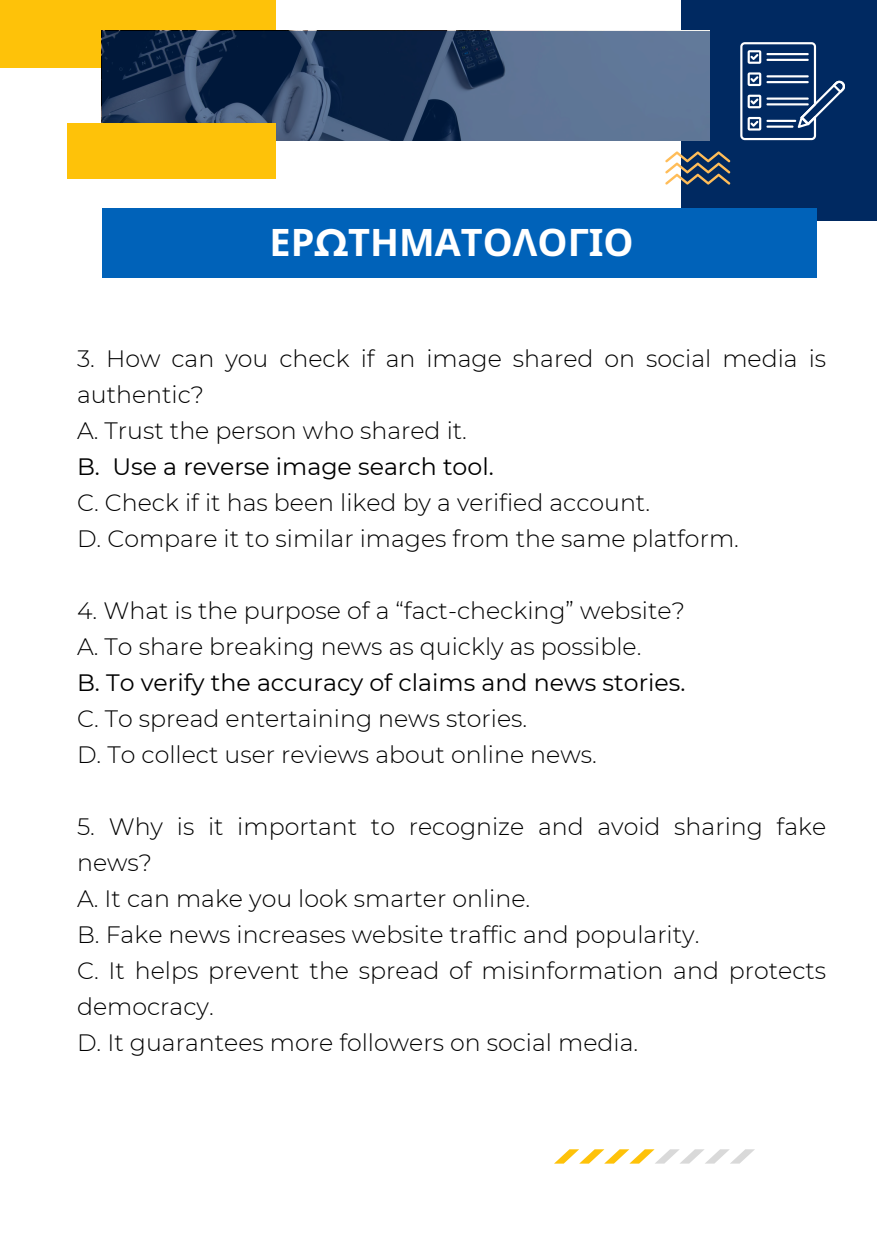
<style>
.page{position:relative;width:894px;height:1233px;background:#fff}
.page>*{position:absolute;margin:0;border:0;box-sizing:border-box;transform-origin:0 0}
.t1{font:700 37.8px "Noto Sans";color:#fff}
.t2{font:300 23.7px/36px "Montserrat";color:#000}
.t3{font:23.7px "Montserrat";color:#000}
.s1{font-family:"Montserrat"}
</style>
<div class="page">
<div style="left:681px;top:0;width:195px;height:221px;background:#002961"></div>
<div style="left:0;top:0;width:276px;height:68px;background:#fec209"></div>
<svg style="left:554px;top:1149px;width:200px;height:15px"></svg>
<svg style="left:665px;top:151px;width:65px;height:34px"></svg>
<svg style="left:102px;top:31px;width:608px;height:109px"></svg>
<div style="left:67px;top:124px;width:209px;height:55px;background:#fec209"></div>
<div style="left:102px;top:209px;width:714px;height:69px;background:#0062b9"></div>
<svg style="left:740px;top:42px;width:104px;height:98px"></svg>
<p class="t1" style="left:269px;top:216px;width:365px">ΕΡ<span class="s1">Ω</span>ΤΗΜΑΤΟΛΟΓΙΟ</p>
<p class="t2" style="left:77px;top:341px;width:750px">3. How can you check if an image shared on social media is authentic?</p>
<p class="t2" style="left:77px;top:413px;width:391px">A. Trust the person who shared it.</p>
<p class="t3" style="left:77px;top:452px;width:418px">B. Use a reverse image search tool.</p>
<p class="t2" style="left:77px;top:485px;width:574px">C. Check if it has been liked by a verified account.</p>
<p class="t2" style="left:77px;top:521px;width:663px">D. Compare it to similar images from the same platform.</p>
<h1 class="t2" style="left:77px;top:593px;width:609px">4. What is the purpose of a “fact-checking” website?</h1>
<p class="t2" style="left:77px;top:629px;width:565px">A. To share breaking news as quickly as possible.</p>
<p class="t3" style="left:77px;top:668px;width:609px">B. To verify the accuracy of claims and news stories.</p>
<p class="t2" style="left:77px;top:701px;width:451px">C. To spread entertaining news stories.</p>
<p class="t2" style="left:77px;top:737px;width:521px">D. To collect user reviews about online news.</p>
<p class="t2" style="left:77px;top:809px;width:750px">5. Why is it important to recognize and avoid sharing fake news?</p>
<p class="t2" style="left:77px;top:881px;width:454px">A. It can make you look smarter online.</p>
<p class="t2" style="left:77px;top:917px;width:623px">B. Fake news increases website traffic and popularity.</p>
<p class="t2" style="left:77px;top:953px;width:750px">C. It helps prevent the spread of misinformation and protects democracy.</p>
<p class="t2" style="left:77px;top:1025px;width:562px">D. It guarantees more followers on social media.</p>
</div>
